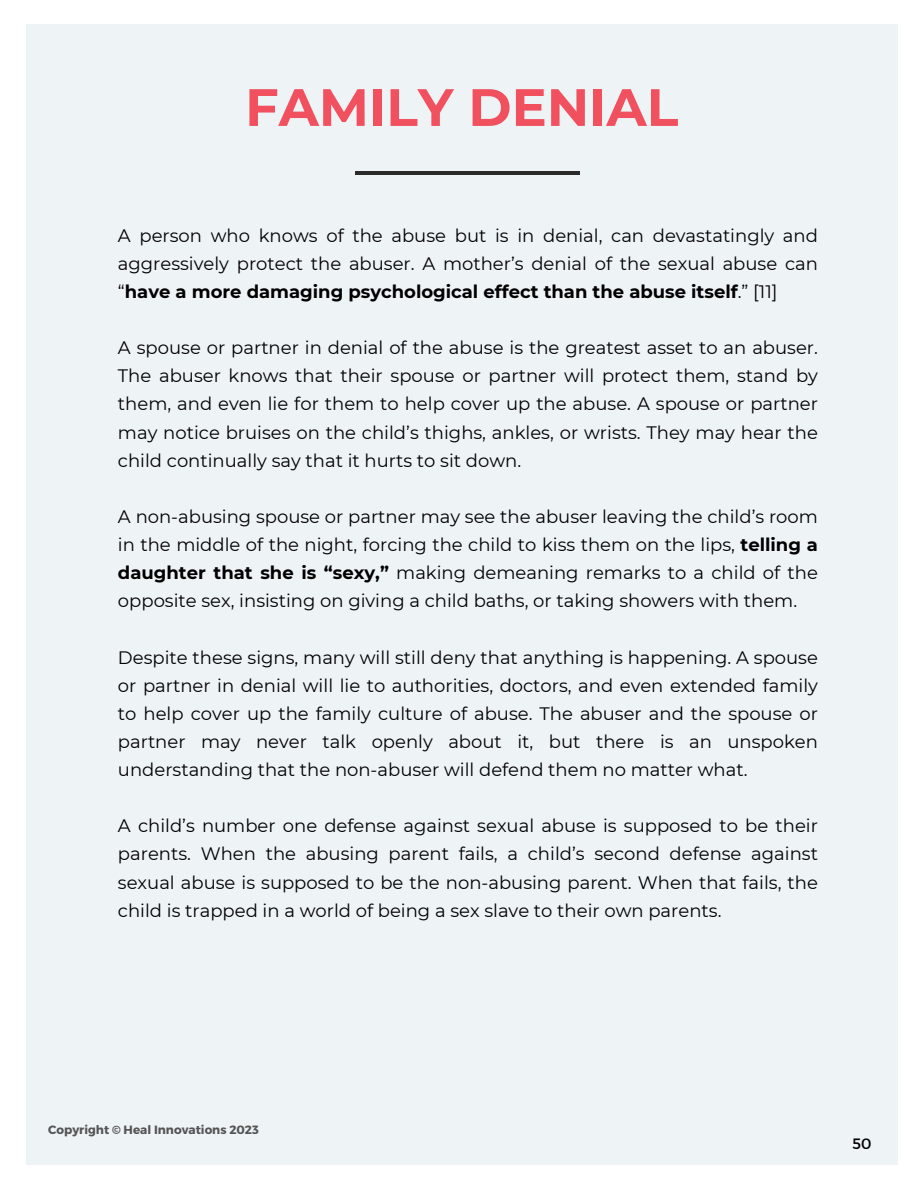
<style>
.page{position:relative;width:918px;height:1188px;background:#fff}
.page>*{position:absolute;margin:0;border:0;box-sizing:border-box;transform-origin:0 0}
.t1{font:700 52.5px "Montserrat";color:#f1505f}
.t2{font:18px/28.2px "Montserrat";color:#000;text-align:justify}
.t3{font:15px "Montserrat";color:#000}
.t4{font:12px "Trueno Bd";color:#545454}
.s1{font-weight:700}
</style>
<div class="page">
<div style="left:26px;top:24px;width:872px;height:1140px;background:#eef3f6"></div>
<hr style="left:356px;top:172px;width:224px;height:2px;background:#2b2a2a">
<p class="t1" style="left:245px;top:75px;width:435px">FAMILY DENIAL</p>
<p class="t2" style="left:118px;top:221px;width:702px">A person who knows of the abuse but is in denial, can devastatingly and aggressively protect the abuser. A mother’s denial of the sexual abuse can “<span class="s1">have a more damaging psychological effect than the abuse itself</span>.” [11]</p>
<p class="t2" style="left:118px;top:334px;width:702px">A spouse or partner in denial of the abuse is the greatest asset to an abuser.<br>The abuser knows that their spouse or partner will protect them, stand by them, and even lie for them to help cover up the abuse. A spouse or partner may notice bruises on the child’s thighs, ankles, or wrists. They may hear the child continually say that it hurts to sit down.</p>
<p class="t2" style="left:118px;top:502px;width:702px">A non-abusing spouse or partner may see the abuser leaving the child’s room in the middle of the night, forcing the child to kiss them on the lips, <span class="s1">telling a daughter that she is “sexy,”</span> making demeaning remarks to a child of the opposite sex, insisting on giving a child baths, or taking showers with them.</p>
<p class="t2" style="left:118px;top:643px;width:702px">Despite these signs, many will still deny that anything is happening. A spouse or partner in denial will lie to authorities, doctors, and even extended family to help cover up the family culture of abuse. The abuser and the spouse or partner may never talk openly about it, but there is an unspoken understanding that the non-abuser will defend them no matter what.</p>
<p class="t2" style="left:118px;top:812px;width:702px">A child’s number one defense against sexual abuse is supposed to be their parents. When the abusing parent fails, a child’s second defense against sexual abuse is supposed to be the non-abusing parent. When that fails, the child is trapped in a world of being a sex slave to their own parents.</p>
<p class="t4" style="left:48px;top:1121px;width:212px">Copyright © Heal Innovations 2023</p>
<p class="t3" style="left:852px;top:1134px;width:21px">50</p>
</div>
